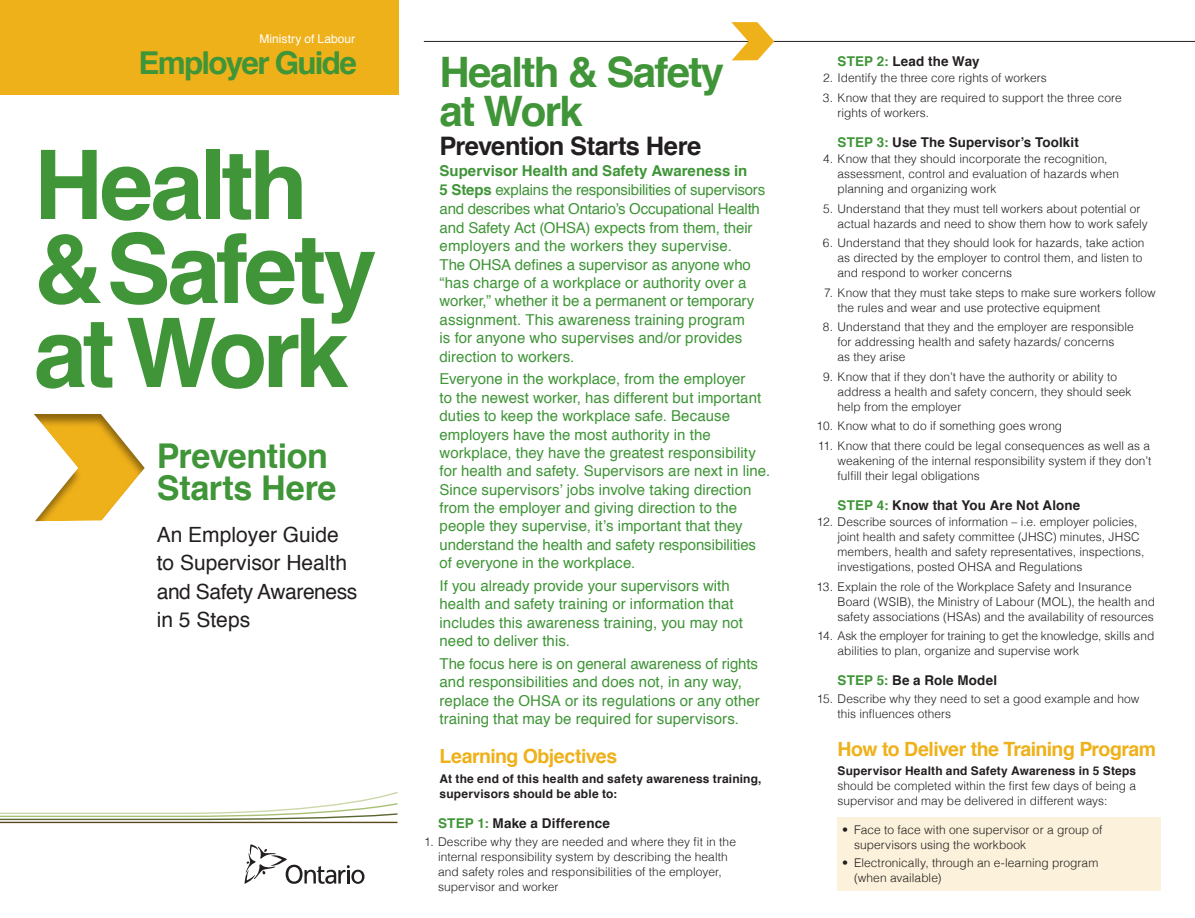
<style>
.page{position:relative;width:1195px;height:918px;background:#fff}
.page>*{position:absolute;margin:0;border:0;box-sizing:border-box;transform-origin:0 0}
.CV_H1{font:700 96px/84px "Helvetica";letter-spacing:-.045em;color:#3f9537}
.INTRO_H1{font:700 42px/39px "Helvetica";letter-spacing:-.04em;color:#3f9537}
.CV_H2{font:700 34.2px/31.5px "Helvetica";letter-spacing:-.01em;color:#3f9537}
.CV_Title{font:700 31.5px "Helvetica";letter-spacing:-.055em;color:#3f9537}
.INTRO_H2{font:700 25.5px "Helvetica";letter-spacing:-.025em;color:#231f20}
.CV_Sub_Text{font:21px/28.5px "Helvetica";color:#231f20}
.BODY_H1_yellow_inden{font:700 19.65px "Helvetica";letter-spacing:-.03em;color:#efb11a}
.BODY_H1_yellow{font:700 19.5px "Helvetica";letter-spacing:-.025em;color:#efb11a}
.INTRO_Body{font:15px/18.5px "Helvetica";color:#3f9537}
.BODY_STEP_Head{font:700 13.5px "Helvetica";letter-spacing:.01em;color:#231f20}
.BODY_Num_List{font:300 12px/15px "Helvetica";letter-spacing:.005em;color:#231f20}
.BODY_Num_List_last{font:300 12px/15px "Helvetica";letter-spacing:.005em;color:#231f20}
.BODY_Text{font:300 12px/15px "Helvetica";letter-spacing:.005em;color:#231f20}
.BODY_Text_last{font:700 12px/15px "Helvetica";letter-spacing:.015em;color:#231f20}
.CV_MOL{font:12px "Helvetica";letter-spacing:.005em;color:#fff}
.s1{color:#efb11a}
.s2{color:#fff}
.s3{font-weight:700}
.s4{color:#3f9537}
.s5{font-weight:300;font-size:12px;color:#fff}
.s6{color:#fcf1da}
</style>
<div class="page">
<hr style="left:0;top:822px;width:397px;height:1px;background:#5a471a">
<svg style="left:0;top:792px;width:398px;height:29px"></svg>
<div style="left:31px;top:413px;width:114px;height:112px;background:#231f20;opacity:.48"></div>
<hr style="left:424px;top:41px;width:771px;height:1px;background:#231f20">
<svg style="left:731px;top:22px;width:43px;height:38px"></svg>
<div style="left:0;top:0;width:398px;height:94px;background:#efb11a"></div>
<svg style="left:245px;top:844px;width:119px;height:40px"></svg>
<div style="left:837px;top:817px;width:324px;height:74px;background:#fcf1da"></div>
<p class="CV_MOL" style="left:259px;top:29px;width:100px">Ministry of Labour<span class="s1">.</span></p>
<h1 class="CV_Title" style="left:139px;top:38px;width:227px">Employer Guide<span class="s1">.</span></h1>
<h1 class="CV_H1" style="left:34px;top:144px;width:345px">Health &amp;Safety at Work<span class="s2">.</span></h1>
<h2 class="CV_H2" style="left:157px;top:441px;width:191px">Prevention<br>Starts Here<span class="s2">.</span></h2>
<p class="CV_Sub_Text" style="left:157px;top:521px;width:202px">An Employer Guide to Supervisor Health and Safety Awareness in 5 Steps<span class="s2">.</span></p>
<h1 class="INTRO_H1" style="left:440px;top:53px;width:286px">Health &amp; Safety at Work<span class="s2">.</span></h1>
<h2 class="INTRO_H2" style="left:440px;top:125px;width:270px">Prevention Starts Here<span class="s2">.</span></h2>
<p class="INTRO_Body" style="left:440px;top:162px;width:327px"><span class="s3">Supervisor Health and Safety Awareness in<br>5 Steps</span> explains the responsibilities of supervisors and describes what Ontario’s Occupational Health and Safety Act (OHSA) expects from them, their employers and the workers they supervise.<br>The OHSA defines a supervisor as anyone who “has charge of a workplace or authority over a worker,” whether it be a permanent or temporary assignment. This awareness training program<br>is for anyone who supervises and/or provides direction to workers.</p>
<p class="INTRO_Body" style="left:440px;top:370px;width:332px">Everyone in the workplace, from the employer<br>to the newest worker, has different but important duties to keep the workplace safe. Because employers have the most authority in the workplace, they have the greatest responsibility for health and safety. Supervisors are next in line.<br>Since supervisors’ jobs involve taking direction from the employer and giving direction to the people they supervise, it’s important that they understand the health and safety responsibilities of everyone in the workplace.</p>
<p class="INTRO_Body" style="left:440px;top:577px;width:305px">If you already provide your supervisors with health and safety training or information that includes this awareness training, you may not need to deliver this.</p>
<p class="INTRO_Body" style="left:440px;top:655px;width:322px">The focus here is on general awareness of rights and responsibilities and does not, in any way, replace the OHSA or its regulations or any other training that may be required for supervisors.</p>
<h1 class="BODY_H1_yellow" style="left:440px;top:741px;width:184px">Learning Objectives<span class="s2">.</span></h1>
<p class="BODY_Text_last" style="left:440px;top:771px;width:324px">At the end of this health and safety awareness training, supervisors should be able to:</p>
<p class="BODY_STEP_Head" style="left:438px;top:812px;width:177px"><span class="s4">STEP 1:</span> Make a Difference<span class="s2">.</span></p>
<p class="BODY_Num_List_last" style="left:438px;top:834px;width:299px;text-indent:-14px">1. Describe why they are needed and where they fit in the internal responsibility system by describing the health and safety roles and responsibilities of the employer, supervisor and worker<span class="s2">.</span></p>
<p class="BODY_STEP_Head" style="left:837px;top:50px;width:146px"><span class="s4">STEP 2:</span> Lead the Way<span class="s5">.</span></p>
<p class="BODY_Num_List" style="left:823px;top:70px;width:228px">2. Identify the three core rights of workers<span class="s2">.</span></p>
<p class="BODY_Num_List_last" style="left:837px;top:90px;width:286px;text-indent:-15px">3. Know that they are required to support the three core rights of workers.</p>
<p class="BODY_STEP_Head" style="left:837px;top:131px;width:246px"><span class="s4">STEP 3:</span> Use The Supervisor’s Toolkit<span class="s5">.</span></p>
<p class="BODY_Num_List" style="left:837px;top:151px;width:283px;text-indent:-14px">4. Know that they should incorporate the recognition, assessment, control and evaluation of hazards when planning and organizing work<span class="s2">.</span></p>
<p class="BODY_Num_List" style="left:837px;top:201px;width:314px;text-indent:-14px">5. Understand that they must tell workers about potential or actual hazards and need to show them how to work safely<span class="s2">.</span></p>
<p class="BODY_Num_List" style="left:837px;top:235px;width:308px;text-indent:-15px">6. Understand that they should look for hazards, take action as directed by the employer to control them, and listen to and respond to worker concerns<span class="s2">.</span></p>
<p class="BODY_Num_List" style="left:837px;top:285px;width:320px;text-indent:-13px">7. Know that they must take steps to make sure workers follow the rules and wear and use protective equipment<span class="s2">.</span></p>
<p class="BODY_Num_List" style="left:837px;top:319px;width:298px;text-indent:-15px">8. Understand that they and the employer are responsible for addressing health and safety hazards/ concerns<br>as they arise<span class="s2">.</span></p>
<p class="BODY_Num_List" style="left:837px;top:369px;width:295px;text-indent:-14px">9. Know that if they don’t have the authority or ability to address a health and safety concern, they should seek help from the employer<span class="s2">.</span></p>
<p class="BODY_Num_List" style="left:816px;top:418px;width:250px">10. Know what to do if something goes wrong<span class="s2">.</span></p>
<p class="BODY_Num_List_last" style="left:837px;top:438px;width:315px;text-indent:-20px">11. Know that there could be legal consequences as well as a weakening of the internal responsibility system if they don’t fulfill their legal obligations<span class="s2">.</span></p>
<p class="BODY_STEP_Head" style="left:837px;top:494px;width:247px"><span class="s4">STEP 4:</span> Know that You Are Not Alone<span class="s5">.</span></p>
<p class="BODY_Num_List" style="left:837px;top:514px;width:308px;text-indent:-21px">12. Describe sources of information – i.e. employer policies, joint health and safety committee (JHSC) minutes, JHSC members, health and safety representatives, inspections, investigations, posted OHSA and Regulations<span class="s2">.</span></p>
<p class="BODY_Num_List" style="left:837px;top:579px;width:321px;text-indent:-21px">13. Explain the role of the Workplace Safety and Insurance<br>Board (WSIB), the Ministry of Labour (MOL), the health and safety associations (HSAs) and the availability of resources<span class="s2">.</span></p>
<p class="BODY_Num_List_last" style="left:837px;top:628px;width:318px;text-indent:-20px">14. Ask the employer for training to get the knowledge, skills and abilities to plan, organize and supervise work<span class="s2">.</span></p>
<p class="BODY_STEP_Head" style="left:837px;top:669px;width:164px"><span class="s4">STEP 5:</span> Be a Role Model<span class="s5">.</span></p>
<p class="BODY_Num_List_last" style="left:837px;top:691px;width:303px;text-indent:-21px">15. Describe why they need to set a good example and how this influences others<span class="s2">.</span></p>
<h1 class="BODY_H1_yellow_inden" style="left:837px;top:733px;width:323px">How to Deliver the Training Program<span class="s5">.</span></h1>
<p class="BODY_Text" style="left:837px;top:763px;width:303px"><span class="s3">Supervisor Health and Safety Awareness in 5 Steps</span><span class="s2">. </span>should be completed within the first few days of being a supervisor and may be delivered in different ways:</p>
<p class="BODY_Num_List" style="left:854px;top:822px;width:250px;text-indent:-12px">• Face to face with one supervisor or a group of supervisors using the workbook<span class="s6">.</span></p>
<p class="BODY_Num_List" style="left:854px;top:855px;width:246px;text-indent:-12px">• Electronically, through an e-learning program (when available)<span class="s6">.</span></p>
</div>
